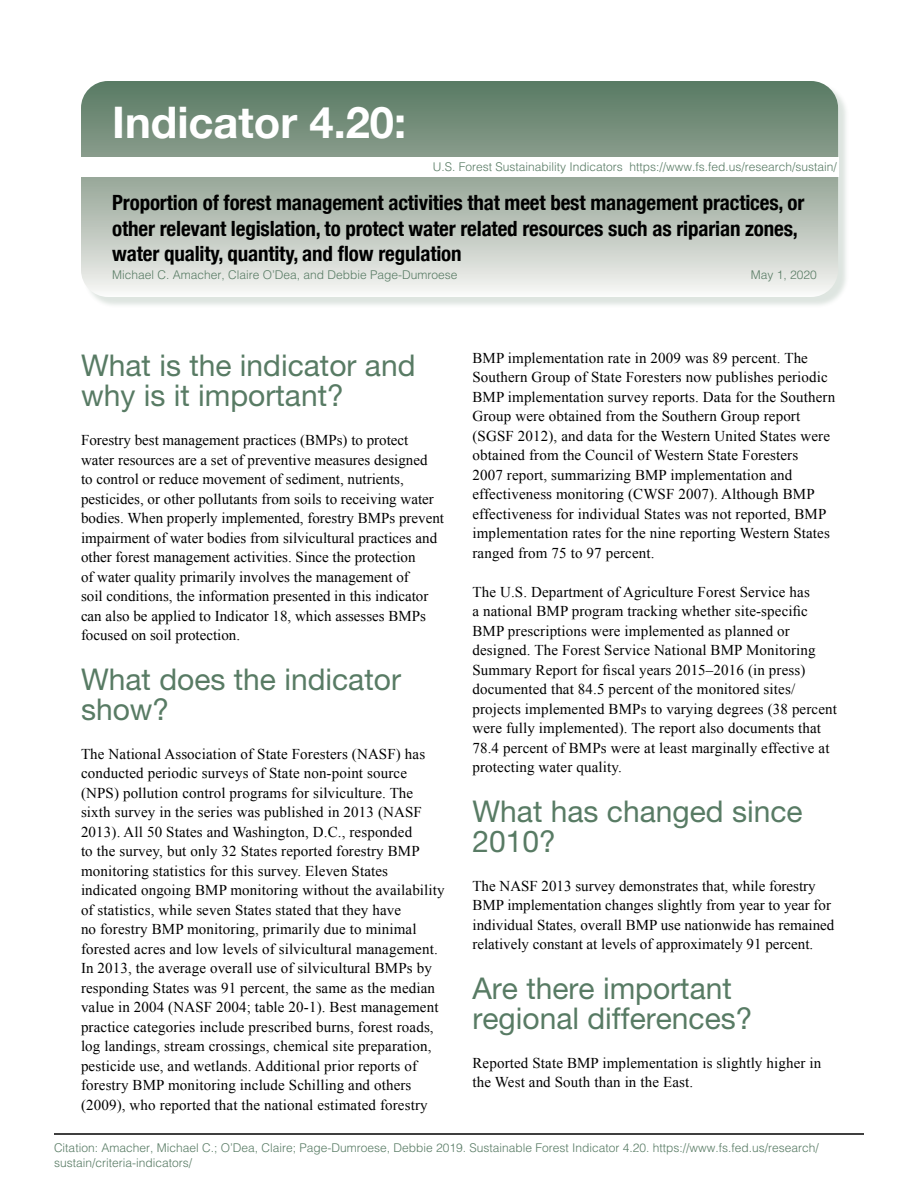
<style>
.page{position:relative;width:918px;height:1188px;background:#fff}
.page>*{position:absolute;margin:0;border:0;box-sizing:border-box;transform-origin:0 0}
.t1{font:700 43.5px "Helvetica Neue";color:#fff}
.t2{font:30px/30px "Helvetica Neue";color:#587b64}
.t3{font:700 condensed 21px/25.2px "Helvetica Neue";letter-spacing:-.01em;color:#000}
.t4{font:15px/19.5px "Times New Roman";letter-spacing:.01em;color:#000}
.t5{font:300 12px/14.4px "Helvetica";color:#587b64}
</style>
<div class="page">
<hr style="left:54px;top:1133px;width:810px;height:2px;background:#000">
<div style="left:83px;top:83px;width:767px;height:225px;background:#587b64;opacity:.2"></div>
<svg style="left:81px;top:81px;width:757px;height:216px;background:#a5b4a8"></svg>
<div style="left:80px;top:158px;width:759px;height:19px;background:#fff"></div>
<h1 class="t1" style="left:112px;top:96px;width:296px">Indicator 4.20:</h1>
<p class="t5" style="left:433px;top:159px;width:406px">U.S. Forest Sustainability Indicators https://www.fs.fed.us/research/sustain/</p>
<h3 class="t3" style="left:112px;top:190px;width:694px">Proportion of forest management activities that meet best management practices, or other relevant legislation, to protect water related resources such as riparian zones, water quality, quantity, and flow regulation</h3>
<p class="t5" style="left:112px;top:268px;width:347px">Michael C. Amacher, Claire O’Dea, and Debbie Page-Dumroese</p>
<p class="t5" style="left:751px;top:268px;width:68px">May 1, 2020</p>
<h2 class="t2" style="left:81px;top:350px;width:336px">What is the indicator and why is it important?</h2>
<p class="t4" style="left:81px;top:430px;width:365px">Forestry best management practices (BMPs) to protect water resources are a set of preventive measures designed<br>to control or reduce movement of sediment, nutrients, pesticides, or other pollutants from soils to receiving water bodies. When properly implemented, forestry BMPs prevent impairment of water bodies from silvicultural practices and other forest management activities. Since the protection<br>of water quality primarily involves the management of<br>soil conditions, the information presented in this indicator can also be applied to Indicator 18, which assesses BMPs focused on soil protection.</p>
<h2 class="t2" style="left:81px;top:664px;width:322px">What does the indicator show?</h2>
<p class="t4" style="left:81px;top:744px;width:365px">The National Association of State Foresters (NASF) has conducted periodic surveys of State non-point source (NPS) pollution control programs for silviculture. The sixth survey in the series was published in 2013 (NASF 2013). All 50 States and Washington, D.C., responded<br>to the survey, but only 32 States reported forestry BMP monitoring statistics for this survey. Eleven States indicated ongoing BMP monitoring without the availability of statistics, while seven States stated that they have<br>no forestry BMP monitoring, primarily due to minimal forested acres and low levels of silvicultural management.<br>In 2013, the average overall use of silvicultural BMPs by responding States was 91 percent, the same as the median value in 2004 (NASF 2004; table 20-1). Best management practice categories include prescribed burns, forest roads, log landings, stream crossings, chemical site preparation, pesticide use, and wetlands. Additional prior reports of forestry BMP monitoring include Schilling and others (2009), who reported that the national estimated forestry</p>
<p class="t4" style="left:472px;top:348px;width:364px">BMP implementation rate in 2009 was 89 percent. The Southern Group of State Foresters now publishes periodic BMP implementation survey reports. Data for the Southern Group were obtained from the Southern Group report (SGSF 2012), and data for the Western United States were obtained from the Council of Western State Foresters<br>2007 report, summarizing BMP implementation and effectiveness monitoring (CWSF 2007). Although BMP effectiveness for individual States was not reported, BMP implementation rates for the nine reporting Western States ranged from 75 to 97 percent.</p>
<p class="t4" style="left:472px;top:582px;width:366px">The U.S. Department of Agriculture Forest Service has<br>a national BMP program tracking whether site-specific BMP prescriptions were implemented as planned or designed. The Forest Service National BMP Monitoring Summary Report for fiscal years 2015–2016 (in press) documented that 84.5 percent of the monitored sites/ projects implemented BMPs to varying degrees (38 percent were fully implemented). The report also documents that 78.4 percent of BMPs were at least marginally effective at protecting water quality.</p>
<h2 class="t2" style="left:472px;top:796px;width:332px">What has changed since<br>2010?</h2>
<p class="t4" style="left:472px;top:876px;width:363px">The NASF 2013 survey demonstrates that, while forestry BMP implementation changes slightly from year to year for individual States, overall BMP use nationwide has remained relatively constant at levels of approximately 91 percent.</p>
<h2 class="t2" style="left:472px;top:973px;width:281px">Are there important regional differences?</h2>
<p class="t4" style="left:472px;top:1053px;width:350px">Reported State BMP implementation is slightly higher in the West and South than in the East.</p>
<p class="t5" style="left:54px;top:1140px;width:766px">Citation: Amacher, Michael C.; O’Dea, Claire; Page-Dumroese, Debbie 2019. Sustainable Forest Indicator 4.20. https://www.fs.fed.us/research/ sustain/criteria-indicators/</p>
</div>
